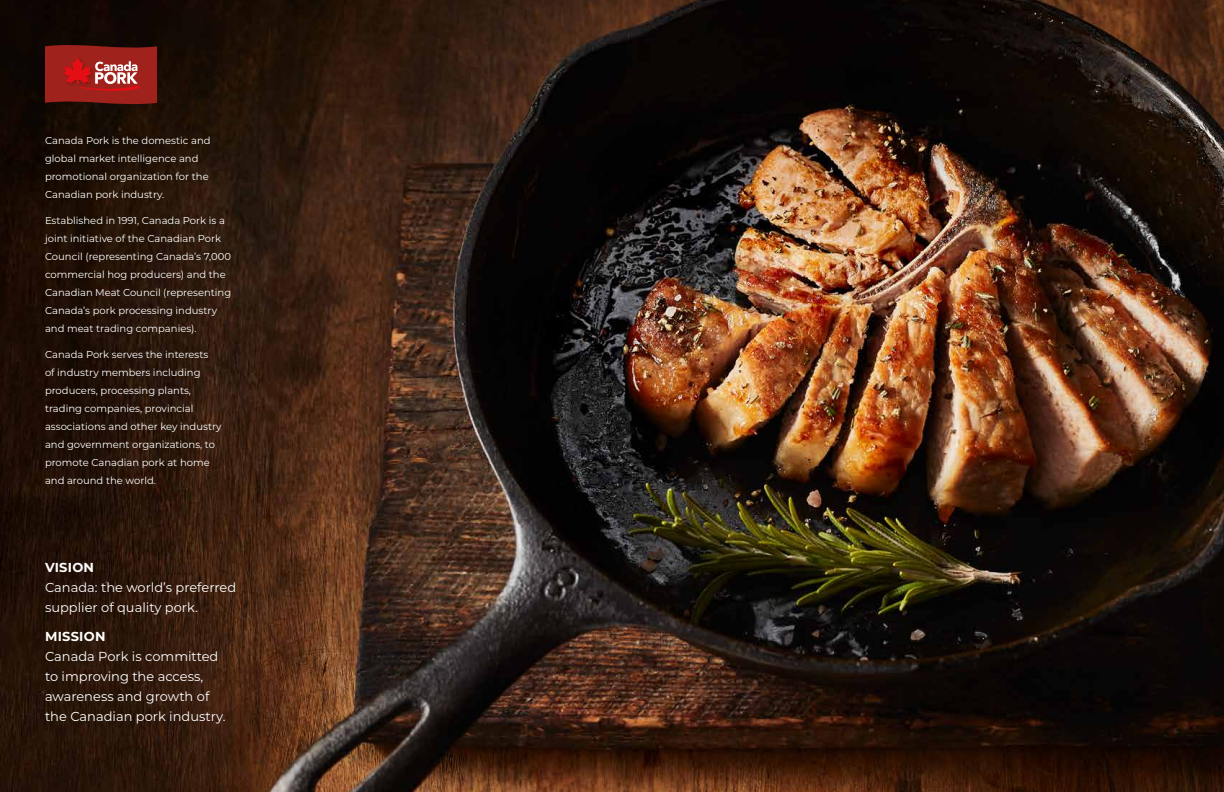
<style>
.page{position:relative;width:1224px;height:792px;background:#fff}
.page>*{position:absolute;margin:0;border:0;box-sizing:border-box;transform-origin:0 0}
.t1{font:13px/20px "Montserrat";color:#fff}
.t2{font:700 13px "Montserrat";letter-spacing:.02em;color:#fff}
.t3{font:10px/18px "Montserrat";color:#fff}
</style>
<div class="page">
<img style="left:0;top:0;width:1224px;height:792px">
<svg style="left:45px;top:44px;width:112px;height:61px;background:#a02d29"></svg>
<p class="t3" style="left:45px;top:131px;width:167px">Canada Pork is the domestic and global market intelligence and promotional organization for the<br>Canadian pork industry.</p>
<p class="t3" style="left:45px;top:211px;width:188px">Established in 1991, Canada Pork is a joint initiative of the Canadian Pork Council (representing Canada’s 7,000 commercial hog producers) and the Canadian Meat Council (representing Canada’s pork processing industry and meat trading companies).</p>
<p class="t3" style="left:45px;top:345px;width:178px">Canada Pork serves the interests<br>of industry members including producers, processing plants, trading companies, provincial associations and other key industry and government organizations, to promote Canadian pork at home and around the world.</p>
<h1 class="t2" style="left:45px;top:558px;width:51px">VISION</h1>
<h1 class="t1" style="left:45px;top:577px;width:193px">Canada: the world’s preferred supplier of quality pork.</h1>
<h1 class="t2" style="left:45px;top:627px;width:62px">MISSION</h1>
<h1 class="t1" style="left:45px;top:646px;width:182px">Canada Pork is committed to improving the access, awareness and growth of the Canadian pork industry.</h1>
</div>
